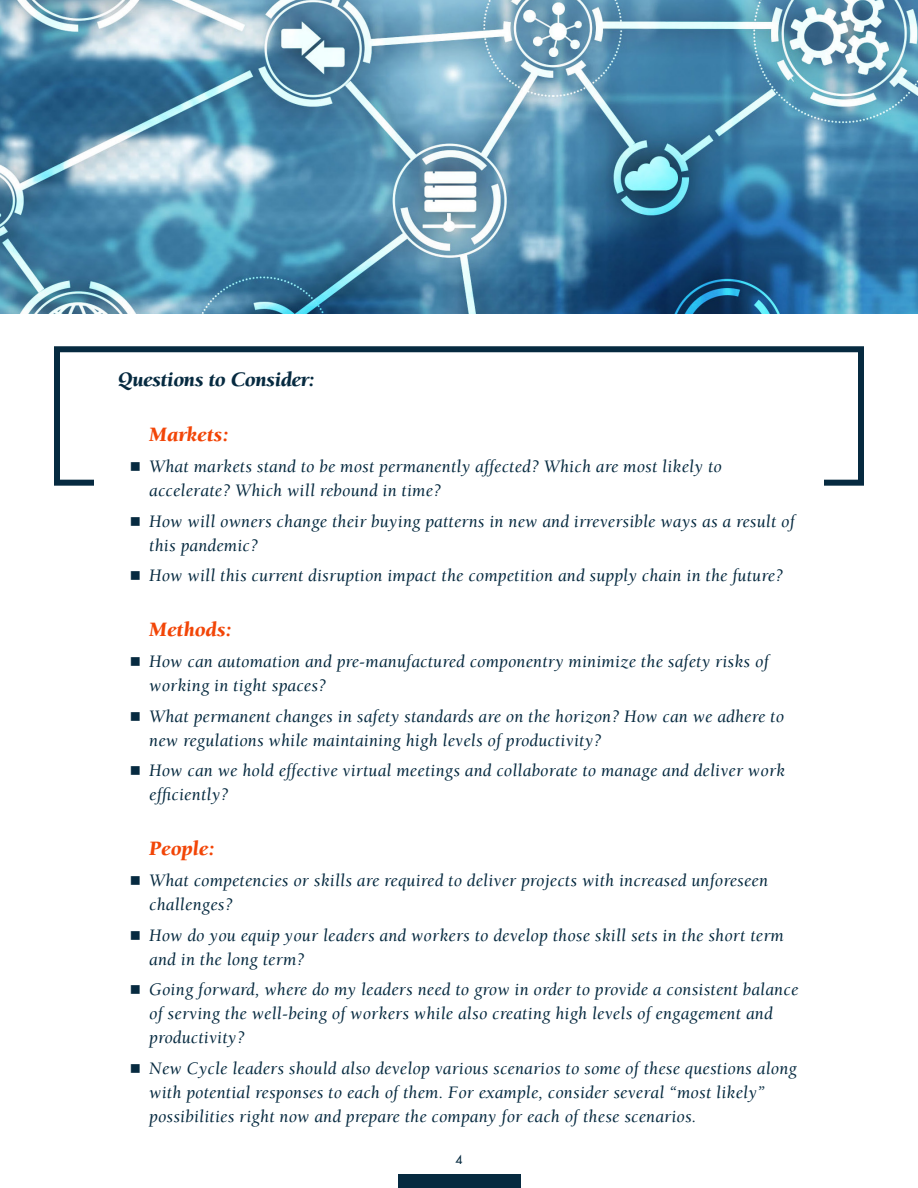
<style>
.page{position:relative;width:918px;height:1188px;background:#fff}
.page>*{position:absolute;margin:0;border:0;box-sizing:border-box;transform-origin:0 0}
.t1{font:italic 900 21px "Berkeley Std";letter-spacing:.01em;color:#f24507}
.t2{font:italic 900 21px "Berkeley Std";letter-spacing:-.01em;color:#062a40}
.t3{font:italic 18px/24px "Berkeley Std";letter-spacing:.01em;color:#062a40}
.t4{font:500 12px "Futura Std";color:#062a40}
</style>
<div class="page">
<div style="left:398px;top:1174px;width:122px;height:14px;background:#062a40"></div>
<div style="left:54px;top:346px;width:810px;height:140px;border:6px solid #062a40"></div>
<div style="left:94px;top:462px;width:730px;height:38px;background:#fff"></div>
<img style="left:0;top:0;width:918px;height:314px">
<p class="t2" style="left:118px;top:369px;width:198px">Questions to Consider:</p>
<p class="t1" style="left:149px;top:424px;width:81px">Markets:</p>
<p class="t3" style="left:149px;top:455px;width:574px">What markets stand to be most permanently affected? Which are most likely to accelerate? Which will rebound in time?</p>
<p class="t3" style="left:149px;top:509px;width:647px">How will owners change their buying patterns in new and irreversible ways as a result of this pandemic?</p>
<p class="t3" style="left:149px;top:564px;width:635px">How will this current disruption impact the competition and supply chain in the future?</p>
<p class="t1" style="left:149px;top:619px;width:84px">Methods:</p>
<p class="t3" style="left:149px;top:650px;width:621px">How can automation and pre-manufactured componentry minimize the safety risks of working in tight spaces?</p>
<p class="t3" style="left:149px;top:704px;width:636px">What permanent changes in safety standards are on the horizon? How can we adhere to new regulations while maintaining high levels of productivity?</p>
<p class="t3" style="left:149px;top:759px;width:637px">How can we hold effective virtual meetings and collaborate to manage and deliver work efficiently?</p>
<p class="t1" style="left:149px;top:838px;width:67px">People:</p>
<p class="t3" style="left:149px;top:869px;width:620px">What competencies or skills are required to deliver projects with increased unforeseen challenges?</p>
<p class="t3" style="left:149px;top:923px;width:636px">How do you equip your leaders and workers to develop those skill sets in the short term and in the long term?</p>
<p class="t3" style="left:149px;top:978px;width:651px">Going forward, where do my leaders need to grow in order to provide a consistent balance of serving the well-being of workers while also creating high levels of engagement and productivity?</p>
<p class="t3" style="left:149px;top:1057px;width:649px">New Cycle leaders should also develop various scenarios to some of these questions along with potential responses to each of them. For example, consider several “most likely” possibilities right now and prepare the company for each of these scenarios.</p>
<p class="t4" style="left:456px;top:1152px;width:8px">4</p>
</div>
